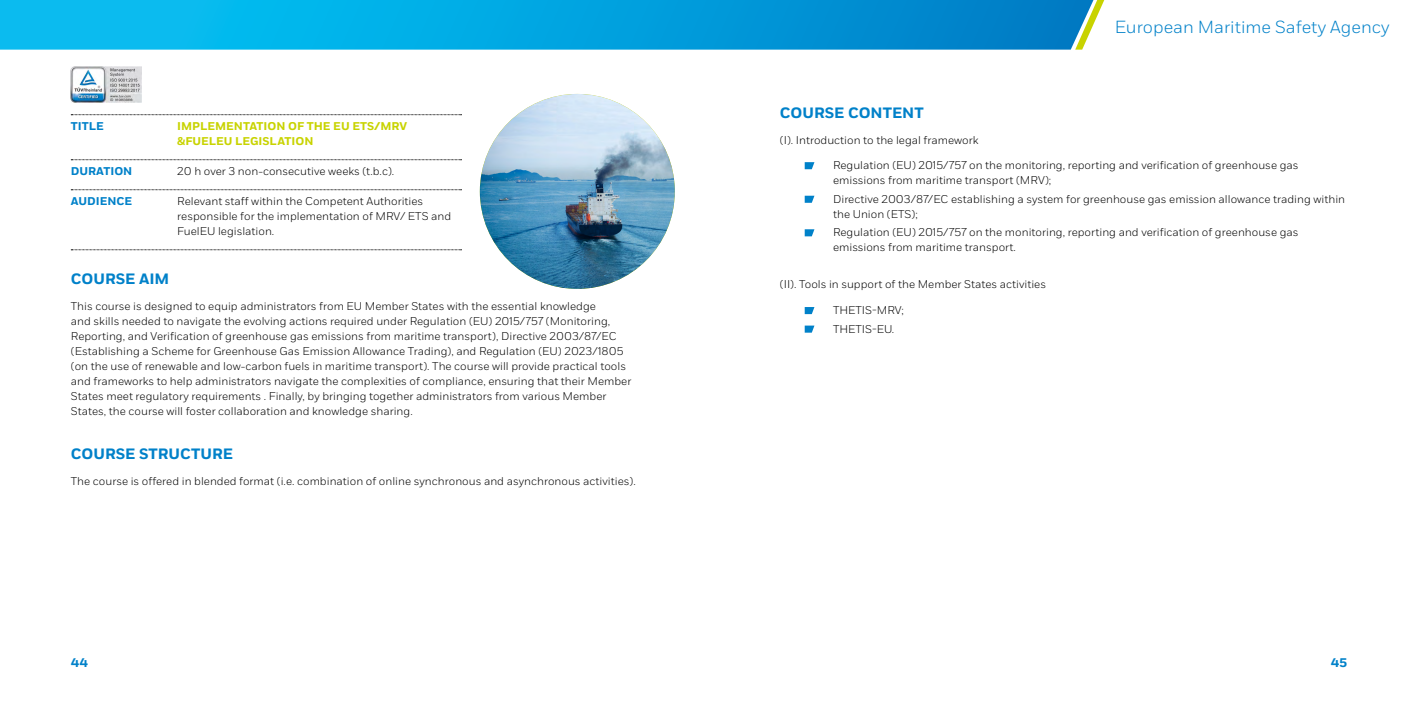
<style>
.page{position:relative;width:1418px;height:709px;background:#fff}
.page>*{position:absolute;margin:0;border:0;box-sizing:border-box;transform-origin:0 0}
.t1{font:300 17.5px "Fort";color:#0081c9}
.t2{font:700 15px "Fort";color:#0081c9}
.t3{font:700 12.5px "Fort";color:#0081c9}
.t4{font:300 11.25px/15px "Fort";color:#000}
.t5{font:700 11.25px/15px "Fort";color:#c8d300}
.t6{font:700 11.25px "Fort";color:#0081c9}
</style>
<div class="page">
<svg style="left:71px;top:114px;width:390px;height:1px"></svg>
<svg style="left:71px;top:159px;width:390px;height:1px"></svg>
<svg style="left:71px;top:189px;width:390px;height:1px"></svg>
<svg style="left:71px;top:249px;width:390px;height:1px"></svg>
<svg style="left:804px;top:162px;width:10px;height:7px"></svg>
<svg style="left:804px;top:196px;width:10px;height:7px"></svg>
<svg style="left:804px;top:229px;width:10px;height:7px"></svg>
<svg style="left:804px;top:307px;width:10px;height:7px"></svg>
<svg style="left:804px;top:325px;width:10px;height:8px"></svg>
<img style="left:71px;top:66px;width:71px;height:36px">
<img style="left:480px;top:94px;width:195px;height:195px;border-radius:97px">
<svg style="left:0;top:0;width:1075px;height:50px;background:#04a3df"></svg>
<svg style="left:1075px;top:0;width:30px;height:50px"></svg>
<p class="t6" style="left:71px;top:119px;width:34px">TITLE</p>
<p class="t5" style="left:177px;top:119px;width:231px">IMPLEMENTATION OF THE EU ETS/MRV &amp;FUELEU LEGISLATION</p>
<p class="t6" style="left:71px;top:164px;width:63px">DURATION</p>
<p class="t4" style="left:177px;top:164px;width:218px">20 h over 3 non-consecutive weeks (t.b.c).</p>
<p class="t6" style="left:71px;top:194px;width:63px">AUDIENCE</p>
<p class="t4" style="left:177px;top:194px;width:275px">Relevant staff within the Competent Authorities responsible for the implementation of MRV/ ETS and<br>FuelEU legislation.</p>
<h2 class="t2" style="left:71px;top:270px;width:100px">COURSE AIM</h2>
<p class="t4" style="left:71px;top:298px;width:562px">This course is designed to equip administrators from EU Member States with the essential knowledge<br>and skills needed to navigate the evolving actions required under Regulation (EU) 2015/757 (Monitoring, Reporting, and Verification of greenhouse gas emissions from maritime transport), Directive 2003/87/EC (Establishing a Scheme for Greenhouse Gas Emission Allowance Trading), and Regulation (EU) 2023/1805 (on the use of renewable and low-carbon fuels in maritime transport). The course will provide practical tools and frameworks to help administrators navigate the complexities of compliance, ensuring that their Member States meet regulatory requirements . Finally, by bringing together administrators from various Member States, the course will foster collaboration and knowledge sharing.</p>
<h2 class="t2" style="left:71px;top:445px;width:164px">COURSE STRUCTURE</h2>
<p class="t4" style="left:71px;top:473px;width:566px">The course is offered in blended format (i.e. combination of online synchronous and asynchronous activities).</p>
<h1 class="t1" style="left:1114px;top:16px;width:276px">European Maritime Safety Agency</h1>
<h2 class="t2" style="left:780px;top:104px;width:145px">COURSE CONTENT</h2>
<p class="t4" style="left:780px;top:132px;width:200px">(I). Introduction to the legal framework</p>
<p class="t4" style="left:833px;top:158px;width:467px">Regulation (EU) 2015/757 on the monitoring, reporting and verification of greenhouse gas emissions from maritime transport (MRV);</p>
<p class="t4" style="left:833px;top:191px;width:513px">Directive 2003/87/EC establishing a system for greenhouse gas emission allowance trading within the Union (ETS);</p>
<p class="t4" style="left:833px;top:225px;width:467px">Regulation (EU) 2015/757 on the monitoring, reporting and verification of greenhouse gas emissions from maritime transport.</p>
<p class="t4" style="left:780px;top:277px;width:268px">(II). Tools in support of the Member States activities</p>
<p class="t4" style="left:833px;top:301px;width:72px;line-height:18.5px">THETIS-MRV;<br>THETIS-EU.</p>
<p class="t3" style="left:71px;top:655px;width:19px">44</p>
<p class="t3" style="left:1330px;top:655px;width:18px">45</p>
</div>
